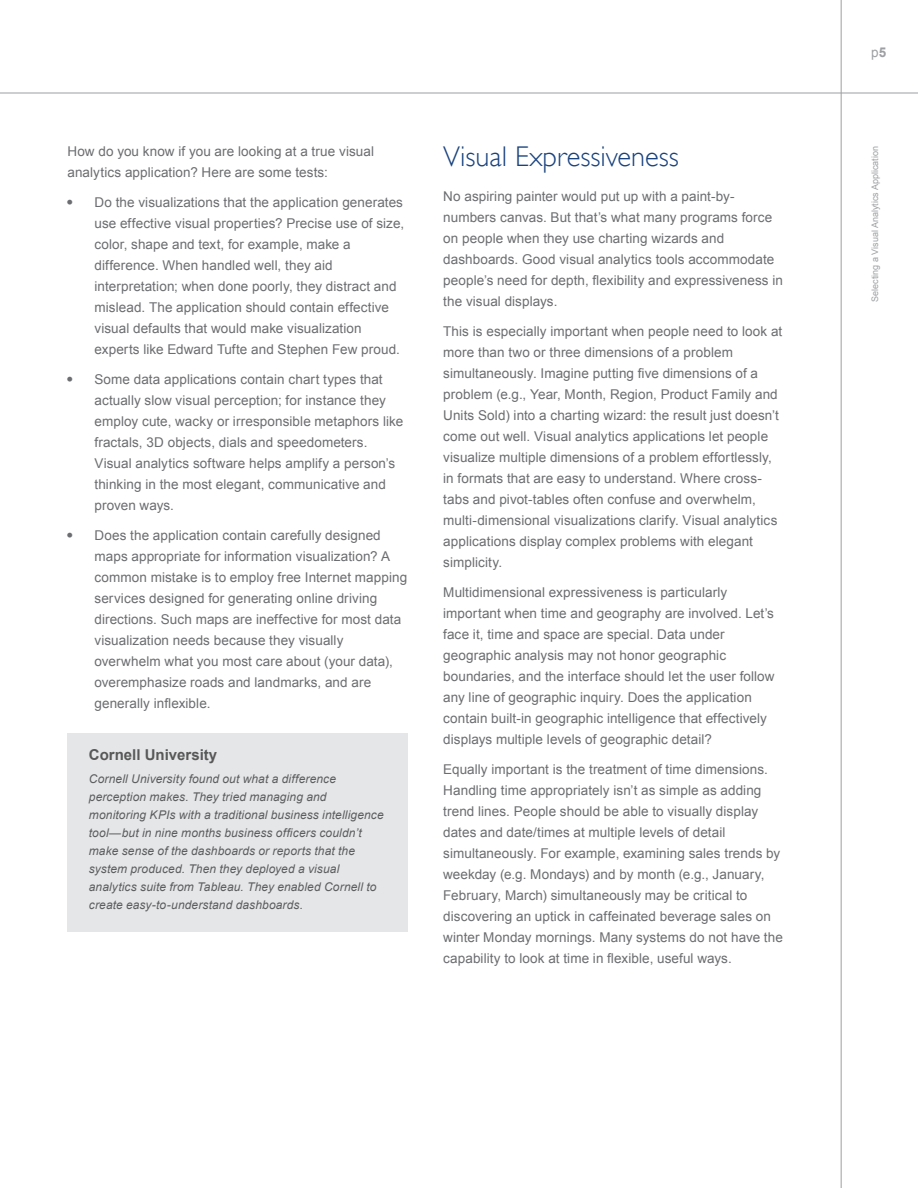
<style>
.page{position:relative;width:918px;height:1188px;background:#fff}
.page>*{position:absolute;margin:0;border:0;box-sizing:border-box;transform-origin:0 0}
.Paragraph_Headers{font:300 28.5px "Gill Sans";color:#1a437e}
.t1{font:700 15px "Arial";color:#585858}
.Body_copy{font:13.5px/21px "Arial";letter-spacing:.005em;color:#6c6d70}
.t2{font:13.5px "Arial";color:#9d9fa2}
.Figure_copy{font:italic 12px/18px "Arial";letter-spacing:.01em;color:#5b5d5f}
.t3{font:9px "Arial";color:#9d9fa2}
.s1{font-family:"Univers LT Std"}
.s2{font-weight:700}
</style>
<div class="page">
<hr style="left:841px;top:0;width:1px;height:1188px;background:#9d9fa2">
<hr style="left:0;top:93px;width:918px;height:1px;background:#9d9fa2">
<div style="left:67px;top:733px;width:340px;height:199px;background:#e5e6e8"></div>
<p class="Body_copy" style="left:68px;top:141px;width:308px">How do you know if you are looking at a true visual analytics application? Here are some tests:</p>
<p class="Body_copy" style="left:94px;top:192px;width:311px;text-indent:-27px"><span class="s1">•</span> Do the visualizations that the application generates use effective visual properties? Precise use of size, color, shape and text, for example, make a difference. When handled well, they aid interpretation; when done poorly, they distract and mislead. The application should contain effective visual defaults that would make visualization experts like Edward Tufte and Stephen Few proud.</p>
<p class="Body_copy" style="left:94px;top:369px;width:310px;text-indent:-27px"><span class="s1">•</span> Some data applications contain chart types that actually slow visual perception; for instance they employ cute, wacky or irresponsible metaphors like fractals, 3D objects, dials and speedometers.<br>Visual analytics software helps amplify a person’s thinking in the most elegant, communicative and proven ways.</p>
<p class="Body_copy" style="left:94px;top:525px;width:314px;text-indent:-27px"><span class="s1">•</span> Does the application contain carefully designed maps appropriate for information visualization? A common mistake is to employ free Internet mapping services designed for generating online driving directions. Such maps are ineffective for most data visualization needs because they visually overwhelm what you most care about (your data), overemphasize roads and landmarks, and are generally inflexible.</p>
<p class="t1" style="left:89px;top:745px;width:130px">Cornell University</p>
<p class="Figure_copy" style="left:89px;top:770px;width:296px">Cornell University found out what a difference perception makes. They tried managing and monitoring KPIs with a traditional business intelligence tool—but in nine months business officers couldn’t make sense of the dashboards or reports that the system produced. Then they deployed a visual analytics suite from Tableau. They enabled Cornell to create easy-to-understand dashboards.</p>
<p class="Paragraph_Headers" style="left:443px;top:140px;width:237px">Visual Expressiveness</p>
<p class="Body_copy" style="left:443px;top:185px;width:341px">No aspiring painter would put up with a paint-by&shy;numbers canvas. But that’s what many programs force on people when they use charting wizards and dashboards. Good visual analytics tools accommodate people’s need for depth, flexibility and expressiveness in the visual displays.</p>
<p class="Body_copy" style="left:443px;top:320px;width:341px">This is especially important when people need to look at more than two or three dimensions of a problem simultaneously. Imagine putting five dimensions of a problem (e.g., Year, Month, Region, Product Family and Units Sold) into a charting wizard: the result just doesn’t come out well. Visual analytics applications let people visualize multiple dimensions of a problem effortlessly, in formats that are easy to understand. Where cross&shy;tabs and pivot-tables often confuse and overwhelm, multi-dimensional visualizations clarify. Visual analytics applications display complex problems with elegant simplicity.</p>
<p class="Body_copy" style="left:443px;top:581px;width:333px">Multidimensional expressiveness is particularly important when time and geography are involved. Let’s face it, time and space are special. Data under geographic analysis may not honor geographic boundaries, and the interface should let the user follow any line of geographic inquiry. Does the application contain built-in geographic intelligence that effectively displays multiple levels of geographic detail?</p>
<p class="Body_copy" style="left:443px;top:758px;width:341px">Equally important is the treatment of time dimensions.<br>Handling time appropriately isn’t as simple as adding trend lines. People should be able to visually display dates and date/times at multiple levels of detail simultaneously. For example, examining sales trends by weekday (e.g. Mondays) and by month (e.g., January, February, March) simultaneously may be critical to discovering an uptick in caffeinated beverage sales on winter Monday mornings. Many systems do not have the capability to look at time in flexible, useful ways.</p>
<p class="t2" style="left:871px;top:43px;width:17px">p<span class="s2">5</span></p>
<p class="t3" style="left:869px;top:302px;width:157px;rotate:-90deg">Selecting a Visual Analytics Application</p>
</div>
